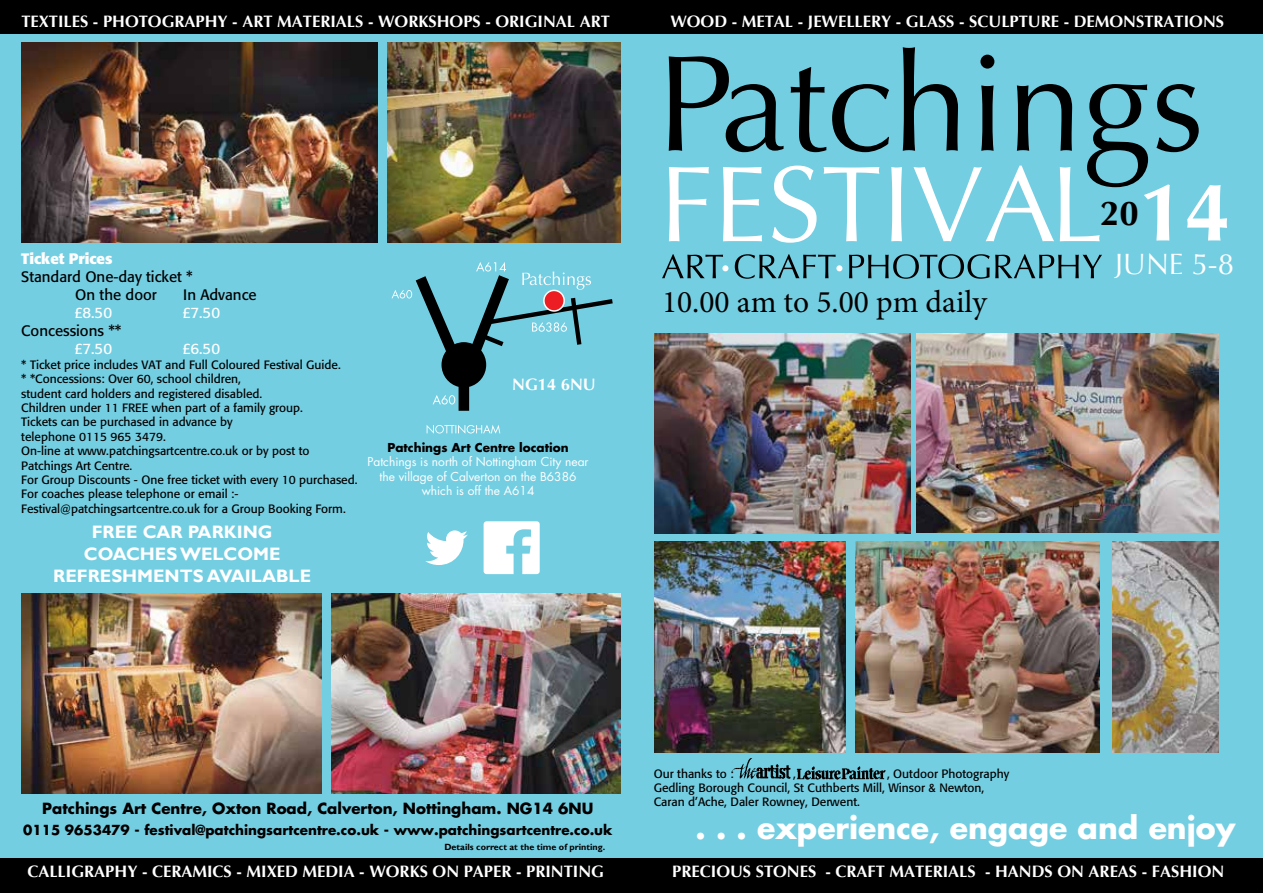
<style>
.page{position:relative;width:1263px;height:893px;background:#74cee2}
.page>*{position:absolute;margin:0;border:0;box-sizing:border-box;transform-origin:0 0}
.t1{font:108.15px "Optima";color:#fff}
.t2{font:700 82.35px "Optima";color:#fff}
.t3{font:700 34.65px "Optima";color:#000}
.t4{font:31.5px "Minion Pro";color:#000}
.t5{font:700 30px "Futura";color:#fff}
.t6{font:29.4px "Optima";color:#fff}
.t7{font:700 18px/21.6px "Gill Sans";color:#fff;text-align:center}
.t8{font:700 16.5px "Optima";color:#fff}
.t9{font:700 15px "Futura";color:#000}
.t10{font:15px/18px "Formata";color:#000}
.t11{font:15px "Formata";color:#fff}
.t12{font:700 15px "Formata";color:#fff}
.t13{font:700 13.5px "Futura";color:#000}
.t14{font:12px/14.4px "Formata";color:#000}
.t15{font:12px/14.4px "Futura";color:#fff;text-align:center}
.t16{font:700 12px "Futura";color:#000}
.t17{font:700 9px "Gill Sans";color:#000}
</style>
<div class="page">
<img style="left:655px;top:334px;width:255px;height:200px">
<img style="left:917px;top:333px;width:301px;height:200px">
<img style="left:655px;top:541px;width:191px;height:212px">
<img style="left:388px;top:43px;width:232px;height:200px">
<img style="left:21px;top:43px;width:357px;height:200px">
<img style="left:1112px;top:542px;width:106px;height:211px">
<img style="left:855px;top:541px;width:244px;height:212px">
<div style="left:0;top:859px;width:1263px;height:34px;background:#000"></div>
<div style="left:0;top:0;width:1263px;height:33px;background:#000"></div>
<img style="left:732px;top:758px;width:59px;height:21px">
<img style="left:796px;top:767px;width:89px;height:12px">
<svg style="left:669px;top:56px;width:114px;height:96px"></svg>
<svg style="left:791px;top:67px;width:35px;height:85px"></svg>
<svg style="left:832px;top:84px;width:57px;height:68px"></svg>
<svg style="left:903px;top:47px;width:55px;height:104px"></svg>
<svg style="left:980px;top:55px;width:14px;height:96px"></svg>
<svg style="left:1017px;top:84px;width:55px;height:67px"></svg>
<svg style="left:1087px;top:84px;width:61px;height:103px"></svg>
<svg style="left:1156px;top:84px;width:43px;height:68px"></svg>
<svg style="left:662px;top:254px;width:66px;height:24px"></svg>
<svg style="left:849px;top:254px;width:253px;height:25px"></svg>
<svg style="left:735px;top:254px;width:107px;height:25px"></svg>
<img style="left:21px;top:594px;width:300px;height:200px">
<img style="left:332px;top:594px;width:288px;height:200px">
<svg style="left:427px;top:425px;width:73px;height:9px"></svg>
<svg style="left:392px;top:262px;width:221px;height:149px"></svg>
<svg style="left:484px;top:521px;width:56px;height:53px"></svg>
<svg style="left:425px;top:530px;width:43px;height:35px"></svg>
<h3 class="t8" style="left:21px;top:12px;width:590px">TEXTILES - PHOTOGRAPHY - ART MATERIALS - WORKSHOPS - ORIGINAL ART</h3>
<h3 class="t8" style="left:670px;top:12px;width:555px">WOOD - METAL - JEWELLERY - GLASS - SCULPTURE - DEMONSTRATIONS</h3>
<p class="t12" style="left:21px;top:250px;width:93px">Ticket Prices</p>
<p class="t10" style="left:75px;top:268px;width:119px;text-indent:-54px">Standard One-day ticket *<br>On the door</p>
<p class="t10" style="left:183px;top:286px;width:75px">In Advance</p>
<p class="t11" style="left:75px;top:304px;width:38px">£8.50</p>
<p class="t11" style="left:183px;top:304px;width:38px">£7.50</p>
<p class="t10" style="left:21px;top:322px;width:102px">Concessions **</p>
<p class="t11" style="left:75px;top:340px;width:38px">£7.50</p>
<p class="t11" style="left:183px;top:340px;width:38px">£6.50</p>
<p class="t14" style="left:21px;top:357px;width:338px">* Ticket price includes VAT and Full Coloured Festival Guide.<br>* *Concessions: Over 60, school children,<br>student card holders and registered disabled.<br>Children under 11 FREE when part of a family group.<br>Tickets can be purchased in advance by<br>telephone 0115 965 3479.<br>On-line at www.patchingsartcentre.co.uk or by post to Patchings Art Centre.<br>For Group Discounts - One free ticket with every 10 purchased.<br>For coaches please telephone or email :- Festival@patchingsartcentre.co.uk for a Group Booking Form.</p>
<h3 class="t7" style="left:53px;top:522px;width:259px">FREE CAR PARKING<br>COACHES WELCOME<br>REFRESHMENTS AVAILABLE</h3>
<h3 class="t8" style="left:512px;top:374px;width:85px">NG14 6NU</h3>
<p class="t16" style="left:387px;top:439px;width:183px">Patchings Art Centre location</p>
<p class="t15" style="left:367px;top:454px;width:223px">Patchings is north of Nottingham City near the village of Calverton on the B6386 which is off the A614</p>
<h1 class="t1" style="left:659px;top:142px;width:446px">FESTIVAL</h1>
<h2 class="t2" style="left:1139px;top:165px;width:93px">14</h2>
<h3 class="t6" style="left:1115px;top:247px;width:121px">JUNE 5-8</h3>
<h3 class="t3" style="left:1100px;top:193px;width:40px">20</h3>
<h3 class="t4" style="left:662px;top:280px;width:326px">10.00 am to 5.00 pm daily</h3>
<p class="t9" style="left:42px;top:798px;width:553px">Patchings Art Centre, Oxton Road, Calverton, Nottingham. NG14 6NU</p>
<p class="t13" style="left:23px;top:821px;width:591px">0115 9653479 - festival@patchingsartcentre.co.uk - www.patchingsartcentre.co.uk</p>
<p class="t17" style="left:444px;top:842px;width:162px">Details correct at the time of printing.</p>
<p class="t14" style="left:654px;top:766px;width:357px;text-indent:233px">, Outdoor Photography<br>Gedling Borough Council, St Cuthberts Mill, Winsor &amp; Newton,<br>Caran d’Ache, Daler Rowney, Derwent.</p>
<p class="t14" style="left:654px;top:766px;width:81px">Our thanks to :</p>
<p class="t14" style="left:793px;top:766px;width:4px">,</p>
<h3 class="t5" style="left:695px;top:807px;width:541px">. . . experience, engage and enjoy</h3>
<h3 class="t8" style="left:27px;top:861px;width:578px">CALLIGRAPHY - CERAMICS - MIXED MEDIA - WORKS ON PAPER - PRINTING</h3>
<h3 class="t8" style="left:672px;top:861px;width:553px">PRECIOUS STONES - CRAFT MATERIALS - HANDS ON AREAS - FASHION</h3>
</div>
